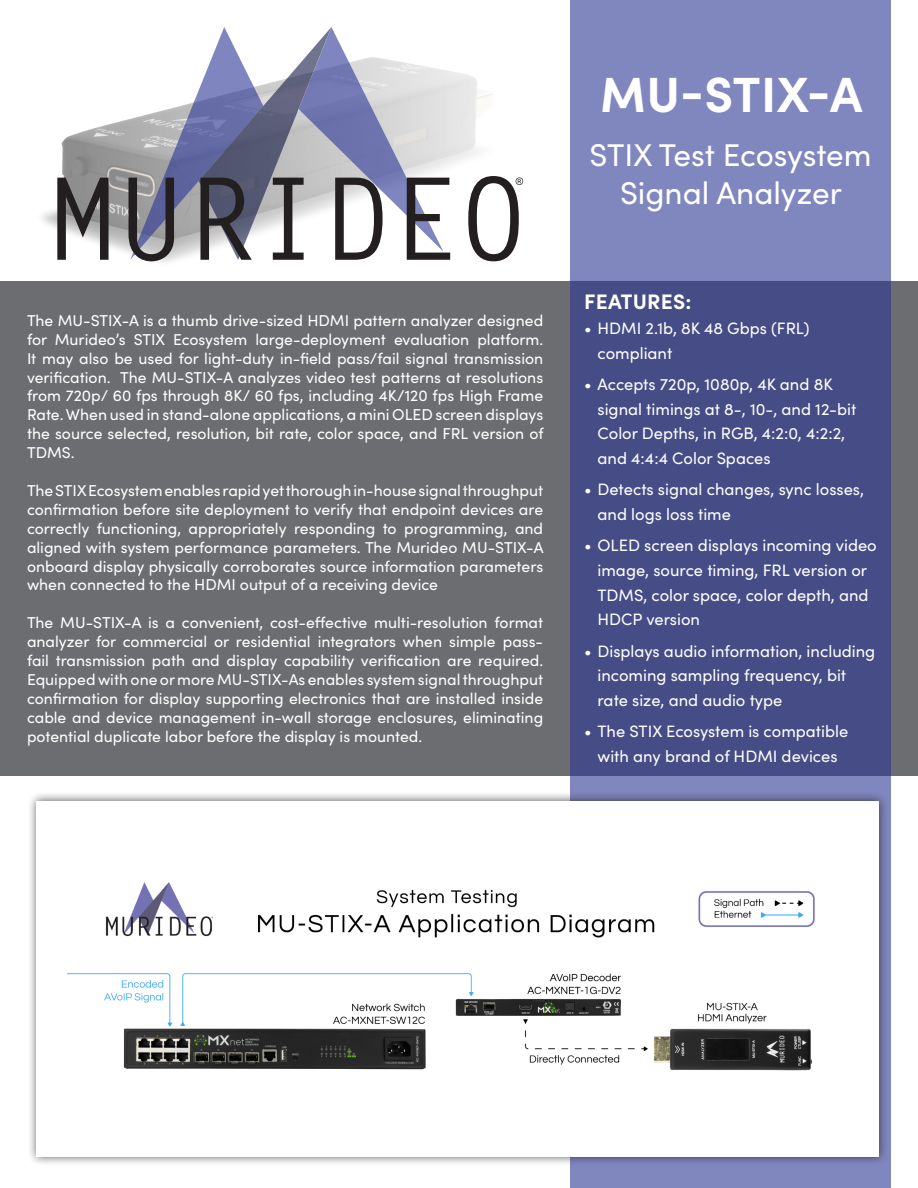
<style>
.page{position:relative;width:918px;height:1188px;background:#fff}
.page>*{position:absolute;margin:0;border:0;box-sizing:border-box;transform-origin:0 0}
.t1{font:700 49.5px "Sofia Pro";letter-spacing:.01em;color:#fff}
.t2{font:31.5px/37.8px "Sofia Pro";color:#fff;text-align:center}
.t3{font:700 21px "Sofia Pro";letter-spacing:.01em;color:#fff}
.t4{font:16.5px/24.6px "Sofia Pro";color:#fff}
.t5{font:15.75px/18.9px "Sofia Pro";color:#fff;text-align:justify}
</style>
<div class="page">
<img style="left:42px;top:71px;width:482px;height:192px">
<div style="left:0;top:281px;width:918px;height:494px;background:#6c6d70"></div>
<svg style="left:57px;top:178px;width:52px;height:82px"></svg>
<svg style="left:129px;top:27px;width:321px;height:234px"></svg>
<svg style="left:468px;top:176px;width:55px;height:85px"></svg>
<svg style="left:570px;top:0;width:321px;height:1188px;background:#5c639c"></svg>
<div style="left:27px;top:792px;width:862px;height:374px;background:#231f20;opacity:.75"></div>
<div style="left:37px;top:801px;width:842px;height:355px;background:#fff"></div>
<img style="left:68px;top:882px;width:747px;height:189px">
<p class="t5" style="left:27px;top:310px;width:518px">The MU-STIX-A is a thumb drive-sized HDMI pattern analyzer designed for Murideo’s STIX Ecosystem large-deployment evaluation platform.<br>It may also be used for light-duty in-field pass/fail signal transmission verification. The MU-STIX-A analyzes video test patterns at resolutions from 720p/ 60 fps through 8K/ 60 fps, including 4K/120 fps High Frame Rate. When used in stand-alone applications, a mini OLED screen displays the source selected, resolution, bit rate, color space, and FRL version of TDMS.</p>
<p class="t5" style="left:27px;top:480px;width:518px">The STIX Ecosystem enables rapid yet thorough in-house signal throughput confirmation before site deployment to verify that endpoint devices are correctly functioning, appropriately responding to programming, and aligned with system performance parameters. The Murideo MU-STIX-A onboard display physically corroborates source information parameters when connected to the HDMI output of a receiving device</p>
<p class="t5" style="left:27px;top:612px;width:518px">The MU-STIX-A is a convenient, cost-effective multi-resolution format analyzer for commercial or residential integrators when simple pass&shy;fail transmission path and display capability verification are required.<br>Equipped with one or more MU-STIX-As enables system signal throughput confirmation for display supporting electronics that are installed inside cable and device management in-wall storage enclosures, eliminating potential duplicate labor before the display is mounted.</p>
<p class="t1" style="left:600px;top:57px;width:264px">MU-STIX-A</p>
<p class="t2" style="left:590px;top:135px;width:283px">STIX Test Ecosystem<br>Signal Analyzer</p>
<p class="t3" style="left:584px;top:286px;width:109px">FEATURES:</p>
<p class="t4" style="left:598px;top:315px;width:214px;text-indent:-14px">• HDMI 2.1b, 8K 48 Gbps (FRL) compliant</p>
<p class="t4" style="left:598px;top:371px;width:260px;text-indent:-14px">• Accepts 720p, 1080p, 4K and 8K signal timings at 8-, 10-, and 12-bit<br>Color Depths, in RGB, 4:2:0, 4:2:2, and 4:4:4 Color Spaces</p>
<p class="t4" style="left:598px;top:476px;width:268px;text-indent:-14px">• Detects signal changes, sync losses, and logs loss time</p>
<p class="t4" style="left:598px;top:532px;width:281px;text-indent:-14px">• OLED screen displays incoming video image, source timing, FRL version or<br>TDMS, color space, color depth, and<br>HDCP version</p>
<p class="t4" style="left:598px;top:638px;width:279px;text-indent:-14px">• Displays audio information, including incoming sampling frequency, bit rate size, and audio type</p>
<p class="t4" style="left:584px;top:718px;width:266px;text-align:center">• The STIX Ecosystem is compatible with any brand of HDMI devices</p>
</div>
